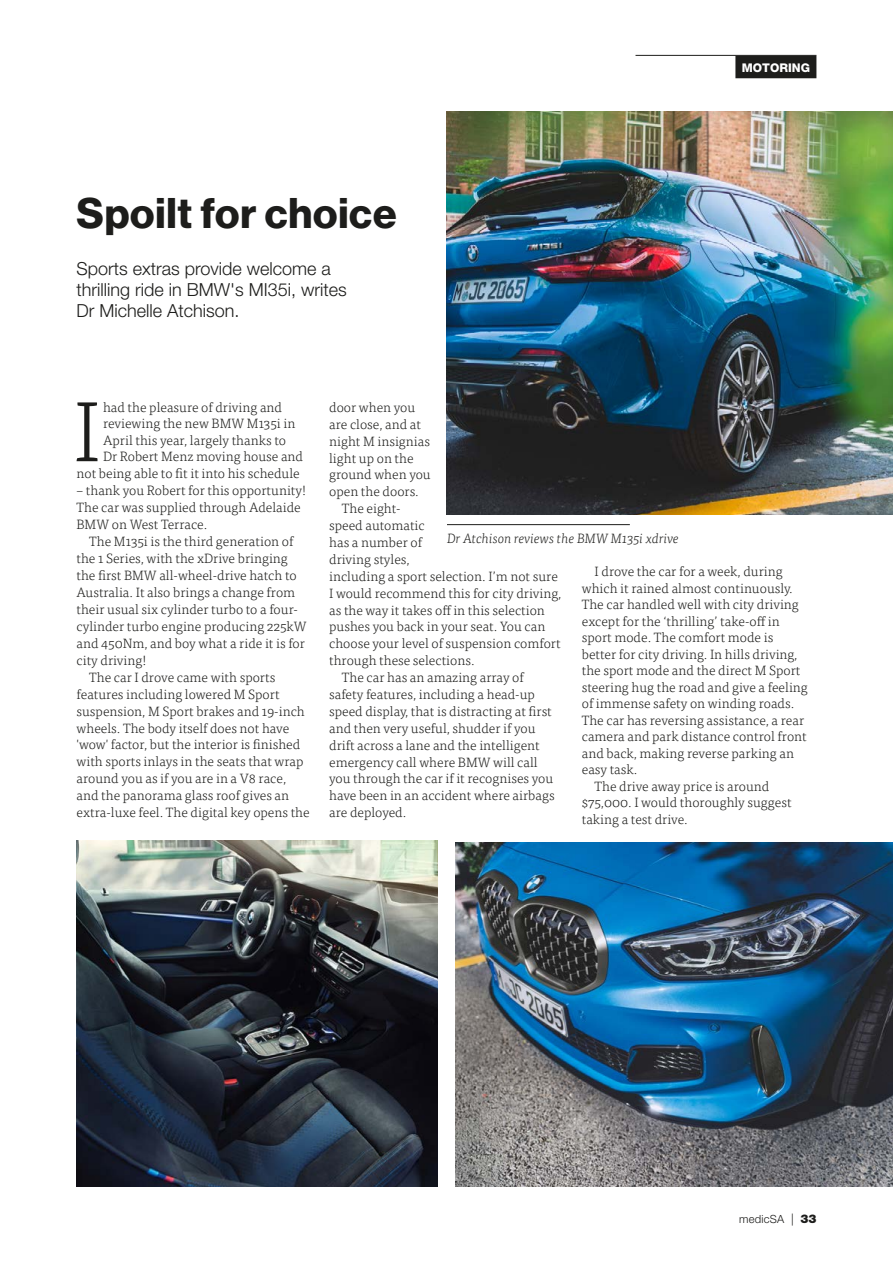
<style>
.page{position:relative;width:893px;height:1263px;background:#fff}
.page>*{position:absolute;margin:0;border:0;box-sizing:border-box;transform-origin:0 0}
.t1{font:300 85.65px "Tisa Pro";color:#1d1d1b}
.t2{font:42px "N Haas Grotesk DS Pro 75 Bd";letter-spacing:.02em;color:#1d1d1b}
.t3{font:300 18px/21px "Helvetica Neue";color:#1d1d1b}
.t4{font:300 13.5px/17px "Tisa Pro";color:#1d1d1b}
.t5{font:italic 300 13.5px "Tisa Pro";color:#1d1d1b}
.t6{font:800 12px "Helvetica Neue";color:#fff}
.t7{font:300 11.25px "Helvetica Neue";letter-spacing:.02em;color:#1d1d1b}
.s1{font-size:12px}
.s2{font-weight:900;font-size:12px}
</style>
<div class="page">
<hr style="left:635px;top:55px;width:181px;height:1px;background:#1d1d1b">
<div style="left:735px;top:56px;width:81px;height:22px;background:#1d1d1b"></div>
<hr style="left:447px;top:524px;width:183px;height:1px;background:#1d1d1b">
<img style="left:77px;top:840px;width:360px;height:346px">
<img style="left:446px;top:111px;width:447px;height:403px">
<img style="left:455px;top:842px;width:438px;height:344px">
<h2 class="t2" style="left:77px;top:189px;width:321px">Spoilt for choice</h2>
<h3 class="t3" style="left:77px;top:258px;width:272px">Sports extras provide welcome a thrilling ride in BMW's MI35i, writes<br>Dr Michelle Atchison.</h3>
<p class="t6" style="left:742px;top:60px;width:70px">MOTORING</p>
<h1 class="t1" style="left:73px;top:372px;width:29px">I</h1>
<p class="t4" style="left:103px;top:398px;width:181px">had the pleasure of driving and</p>
<p class="t4" style="left:103px;top:414px;width:194px">reviewing the new BMW M135i in</p>
<p class="t4" style="left:103px;top:431px;width:184px">April this year, largely thanks to</p>
<p class="t4" style="left:103px;top:447px;width:202px">Dr Robert Menz moving house and</p>
<p class="t4" style="left:77px;top:464px;width:225px">not being able to fit it into his schedule</p>
<p class="t4" style="left:77px;top:481px;width:231px">– thank you Robert for this opportunity!<br>The car was supplied through Adelaide<br>BMW on West Terrace.</p>
<p class="t4" style="left:89px;top:532px;width:206px">The M135i is the third generation of</p>
<p class="t4" style="left:77px;top:549px;width:213px">the 1 Series, with the xDrive bringing</p>
<p class="t4" style="left:77px;top:566px;width:222px">the first BMW all-wheel-drive hatch to</p>
<p class="t4" style="left:77px;top:583px;width:220px">Australia. It also brings a change from</p>
<p class="t4" style="left:77px;top:600px;width:223px">their usual six cylinder turbo to a four-</p>
<p class="t4" style="left:77px;top:617px;width:232px">cylinder turbo engine producing 225kW</p>
<p class="t4" style="left:77px;top:634px;width:230px">and 450Nm, and boy what a ride it is for</p>
<p class="t4" style="left:77px;top:651px;width:71px">city driving!</p>
<p class="t4" style="left:89px;top:668px;width:187px">The car I drove came with sports</p>
<p class="t4" style="left:77px;top:685px;width:205px">features including lowered M Sport</p>
<p class="t4" style="left:77px;top:702px;width:230px">suspension, M Sport brakes and 19-inch</p>
<p class="t4" style="left:77px;top:719px;width:214px">wheels. The body itself does not have</p>
<p class="t4" style="left:77px;top:736px;width:225px">'wow' factor, but the interior is finished</p>
<p class="t4" style="left:77px;top:753px;width:228px">with sports inlays in the seats that wrap</p>
<p class="t4" style="left:77px;top:770px;width:211px">around you as if you are in a V8 race,</p>
<p class="t4" style="left:77px;top:787px;width:214px">and the panorama glass roof gives an</p>
<p class="t4" style="left:77px;top:803px;width:235px">extra-luxe feel. The digital key opens the</p>
<p class="t4" style="left:329px;top:398px;width:88px">door when you</p>
<p class="t4" style="left:329px;top:415px;width:93px">are close, and at</p>
<p class="t4" style="left:329px;top:432px;width:102px">night M insignias</p>
<p class="t4" style="left:329px;top:449px;width:86px">light up on the</p>
<p class="t4" style="left:329px;top:466px;width:103px">ground when you</p>
<p class="t4" style="left:329px;top:482px;width:91px">open the doors.</p>
<p class="t4" style="left:342px;top:499px;width:60px">The eight-</p>
<p class="t4" style="left:329px;top:516px;width:97px">speed automatic</p>
<p class="t4" style="left:329px;top:533px;width:94px">has a number of</p>
<p class="t4" style="left:329px;top:550px;width:82px">driving styles,</p>
<p class="t4" style="left:329px;top:567px;width:230px">including a sport selection. I’m not sure</p>
<p class="t4" style="left:329px;top:584px;width:233px">I would recommend this for city driving,</p>
<p class="t4" style="left:329px;top:601px;width:217px">as the way it takes off in this selection</p>
<p class="t4" style="left:329px;top:618px;width:218px">pushes you back in your seat. You can</p>
<p class="t4" style="left:329px;top:634px;width:233px">choose your level of suspension comfort</p>
<p class="t4" style="left:329px;top:651px;width:147px">through these selections.</p>
<p class="t4" style="left:342px;top:668px;width:183px">The car has an amazing array of</p>
<p class="t4" style="left:329px;top:685px;width:207px">safety features, including a head-up</p>
<p class="t4" style="left:329px;top:702px;width:224px">speed display, that is distracting at first</p>
<p class="t4" style="left:329px;top:719px;width:208px">and then very useful, shudder if you</p>
<p class="t4" style="left:329px;top:736px;width:212px">drift across a lane and the intelligent</p>
<p class="t4" style="left:329px;top:753px;width:210px">emergency call where BMW will call</p>
<p class="t4" style="left:329px;top:770px;width:226px">you through the car if it recognises you</p>
<p class="t4" style="left:329px;top:786px;width:227px">have been in an accident where airbags</p>
<p class="t4" style="left:329px;top:803px;width:79px">are deployed.</p>
<p class="t5" style="left:447px;top:529px;width:234px">Dr Atchison reviews the BMW M135i xdrive</p>
<p class="t4" style="left:595px;top:562px;width:190px">I drove the car for a week, during</p>
<p class="t4" style="left:582px;top:579px;width:212px">which it rained almost continuously.</p>
<p class="t4" style="left:582px;top:595px;width:219px">The car handled well with city driving</p>
<p class="t4" style="left:582px;top:612px;width:199px">except for the ‘thrilling’ take-off in</p>
<p class="t4" style="left:582px;top:628px;width:193px">sport mode. The comfort mode is</p>
<p class="t4" style="left:582px;top:645px;width:217px">better for city driving. In hills driving,</p>
<p class="t4" style="left:582px;top:661px;width:220px">the sport mode and the direct M Sport</p>
<p class="t4" style="left:582px;top:678px;width:228px">steering hug the road and give a feeling</p>
<p class="t4" style="left:582px;top:694px;width:214px">of immense safety on winding roads.</p>
<p class="t4" style="left:582px;top:711px;width:224px">The car has reversing assistance, a rear</p>
<p class="t4" style="left:582px;top:727px;width:226px">camera and park distance control front</p>
<p class="t4" style="left:582px;top:744px;width:214px">and back, making reverse parking an</p>
<p class="t4" style="left:582px;top:760px;width:57px">easy task.</p>
<p class="t4" style="left:595px;top:777px;width:176px">The drive away price is around</p>
<p class="t4" style="left:582px;top:793px;width:211px">$75,000. I would thoroughly suggest</p>
<p class="t4" style="left:582px;top:810px;width:108px">taking a test drive.</p>
<p class="t7" style="left:739px;top:1212px;width:79px">medicSA <span class="s1">|</span> <span class="s2">33</span></p>
</div>
